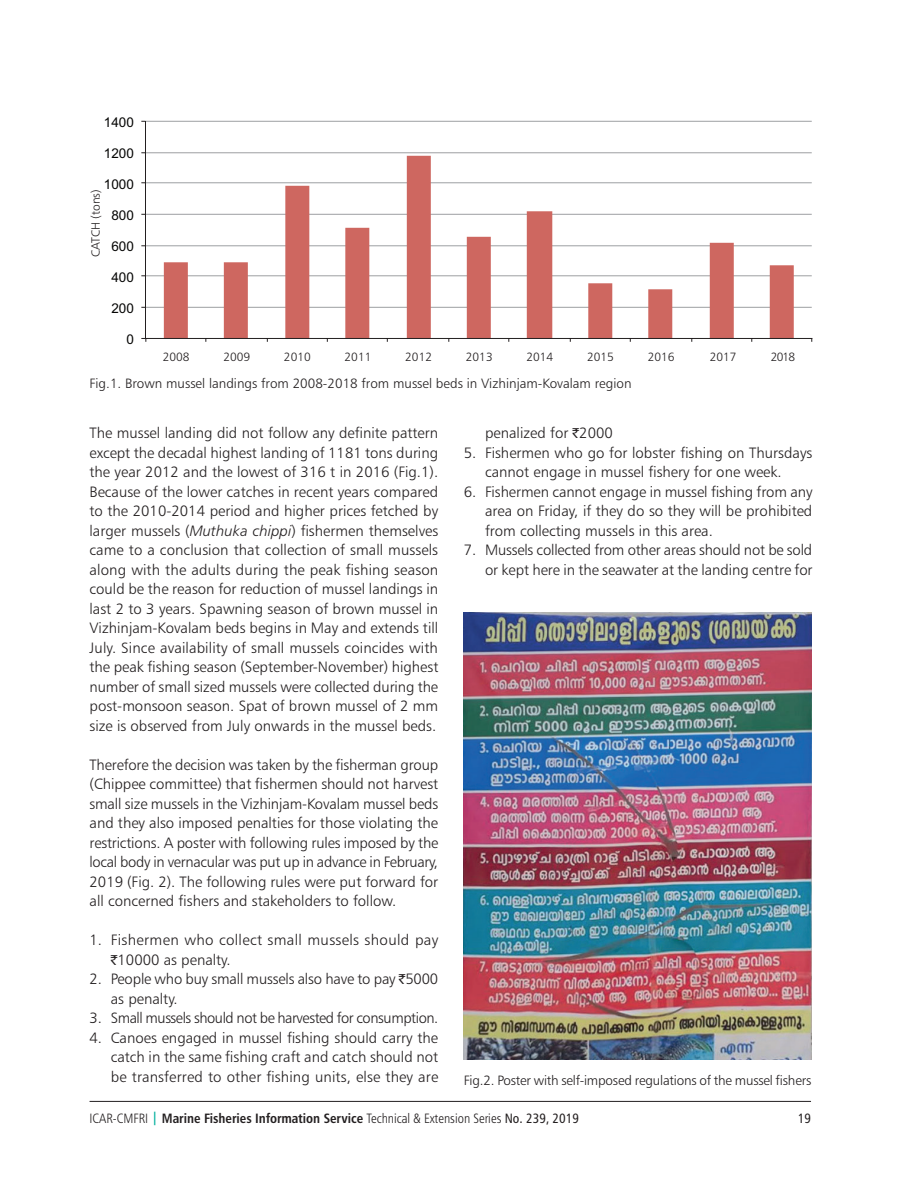
<style>
.page{position:relative;width:902px;height:1200px;background:#fff}
.page>*{position:absolute;margin:0;border:0;box-sizing:border-box;transform-origin:0 0}
.BODY{font:15px/19.5px "Humanist 777 BT Light B";color:#231f20;text-align:justify}
.BODY-2{font:15px/19.5px "Humanist 777 BT Light B";letter-spacing:.02em;color:#231f20}
.BODY-3{font:15px "Humanist 777 BT Light B";letter-spacing:-.03em;color:#231f20}
.FIG_LEG{font:13.5px "Humanist 777 BT Light B";color:#231f20}
.t1{font:13.5px "Humanist 777 BT Light Condensed B";color:#231f20}
.t2{font:13.5px "Arial";color:#050504}
.t3{font:13.5px "Humanist 777 BT Roman Condensed B";color:#231f20}
.t4{font:12px "Humanist 777 BT Light B";color:#231f20}
.s1{font-family:"Humanist 777 BT Light Italic B"}
.s2{font-family:"Rupee Foradian";font-size:13.5px}
.s3{font-family:"Humanist 777 BT Bold Condensed B";color:#00b09d}
.s4{font-family:"Humanist 777 BT Bold Condensed B"}
.s5{font-family:"Humanist 777 BT Roman Condensed B"}
</style>
<div class="page">
<hr style="left:90px;top:1101px;width:721px;height:1px;background:#231f20">
<hr style="left:146px;top:307px;width:666px;height:1px;background:#9d9fa2">
<hr style="left:146px;top:275px;width:666px;height:1px;background:#9d9fa2">
<hr style="left:146px;top:245px;width:666px;height:1px;background:#9d9fa2">
<hr style="left:146px;top:214px;width:666px;height:1px;background:#9d9fa2">
<hr style="left:146px;top:182px;width:666px;height:1px;background:#9d9fa2">
<hr style="left:146px;top:152px;width:666px;height:1px;background:#9d9fa2">
<hr style="left:146px;top:121px;width:666px;height:1px;background:#9d9fa2">
<svg style="left:164px;top:156px;width:630px;height:182px"></svg>
<hr style="left:145px;top:121px;width:1px;height:217px;background:#231f20">
<hr style="left:145px;top:338px;width:667px;height:1px;background:#231f20">
<img style="left:464px;top:612px;width:347px;height:447px">
<p class="t2" style="left:104px;top:113px;width:32px">1400</p>
<p class="t2" style="left:104px;top:144px;width:32px">1200</p>
<p class="t2" style="left:104px;top:175px;width:32px">1000</p>
<p class="t4" style="left:88px;top:257px;width:69px;rotate:-90deg">CATCH (tons)</p>
<p class="t2" style="left:111px;top:206px;width:24px">800</p>
<p class="t2" style="left:111px;top:237px;width:24px">600</p>
<p class="t2" style="left:111px;top:268px;width:24px">400</p>
<p class="t2" style="left:111px;top:299px;width:24px">200</p>
<p class="t2" style="left:126px;top:330px;width:9px">0</p>
<p class="t4" style="left:163px;top:349px;width:28px">2008</p>
<p class="t4" style="left:223px;top:349px;width:28px">2009</p>
<p class="t4" style="left:284px;top:349px;width:28px">2010</p>
<p class="t4" style="left:345px;top:349px;width:28px">2011</p>
<p class="t4" style="left:405px;top:349px;width:28px">2012</p>
<p class="t4" style="left:466px;top:349px;width:28px">2013</p>
<p class="t4" style="left:526px;top:349px;width:28px">2014</p>
<p class="t4" style="left:587px;top:349px;width:28px">2015</p>
<p class="t4" style="left:648px;top:349px;width:28px">2016</p>
<p class="t4" style="left:710px;top:349px;width:28px">2017</p>
<p class="t4" style="left:771px;top:349px;width:26px">2018</p>
<p class="t4" style="left:444px;top:370px;width:28px">YEAR</p>
<p class="FIG_LEG" style="left:90px;top:375px;width:543px">Fig.1. Brown mussel landings from 2008-2018 from mussel beds in Vizhinjam-Kovalam region</p>
<p class="BODY" style="left:90px;top:423px;width:350px">The mussel landing did not follow any definite pattern except the decadal highest landing of 1181 tons during the year 2012 and the lowest of 316 t in 2016 (Fig.1).<br>Because of the lower catches in recent years compared to the 2010-2014 period and higher prices fetched by larger mussels (<span class="s1">Muthuka chippi</span>) fishermen themselves came to a conclusion that collection of small mussels along with the adults during the peak fishing season could be the reason for reduction of mussel landings in last 2 to 3 years. Spawning season of brown mussel in Vizhinjam-Kovalam beds begins in May and extends till July. Since availability of small mussels coincides with the peak fishing season (September-November) highest number of small sized mussels were collected during the post-monsoon season. Spat of brown mussel of 2 mm size is observed from July onwards in the mussel beds.</p>
<p class="BODY" style="left:90px;top:754px;width:350px">Therefore the decision was taken by the fisherman group (Chippee committee) that fishermen should not harvest small size mussels in the Vizhinjam-Kovalam mussel beds and they also imposed penalties for those violating the restrictions. A poster with following rules imposed by the local body in vernacular was put up in advance in February, 2019 (Fig. 2). The following rules were put forward for all concerned fishers and stakeholders to follow.</p>
<p class="BODY-2" style="left:111px;top:930px;width:329px;text-indent:-21px">1. Fishermen who collect small mussels should pay <span class="s2">`</span>10000 as penalty.</p>
<p class="BODY" style="left:111px;top:969px;width:329px;text-indent:-21px">2. People who buy small mussels also have to pay <span class="s2">`</span>5000 as penalty.</p>
<p class="BODY-3" style="left:90px;top:1009px;width:350px">3. Small mussels should not be harvested for consumption.</p>
<p class="BODY" style="left:111px;top:1027px;width:329px;text-indent:-21px">4. Canoes engaged in mussel fishing should carry the catch in the same fishing craft and catch should not be transferred to other fishing units, else they are</p>
<p class="BODY" style="left:485px;top:423px;width:129px">penalized for <span class="s2">`</span>2000</p>
<p class="BODY" style="left:485px;top:442px;width:329px;text-indent:-21px">5. Fishermen who go for lobster fishing on Thursdays cannot engage in mussel fishery for one week.</p>
<p class="BODY" style="left:485px;top:481px;width:329px;text-indent:-21px">6. Fishermen cannot engage in mussel fishing from any area on Friday, if they do so they will be prohibited from collecting mussels in this area.</p>
<p class="BODY" style="left:464px;top:540px;width:350px;text-align:right">7. Mussels collected from other areas should not be sold or kept here in the seawater at the landing centre for</p>
<p class="FIG_LEG" style="left:464px;top:1072px;width:349px">Fig.2. Poster with self-imposed regulations of the mussel fishers</p>
<p class="t1" style="left:90px;top:1110px;width:491px">ICAR-CMFRI <span class="s3">|</span> <span class="s4">Marine Fisheries Information Service</span> Technical &amp; Extension Series <span class="s5">No. 239, 2019</span></p>
<p class="t3" style="left:798px;top:1110px;width:15px">19</p>
</div>
